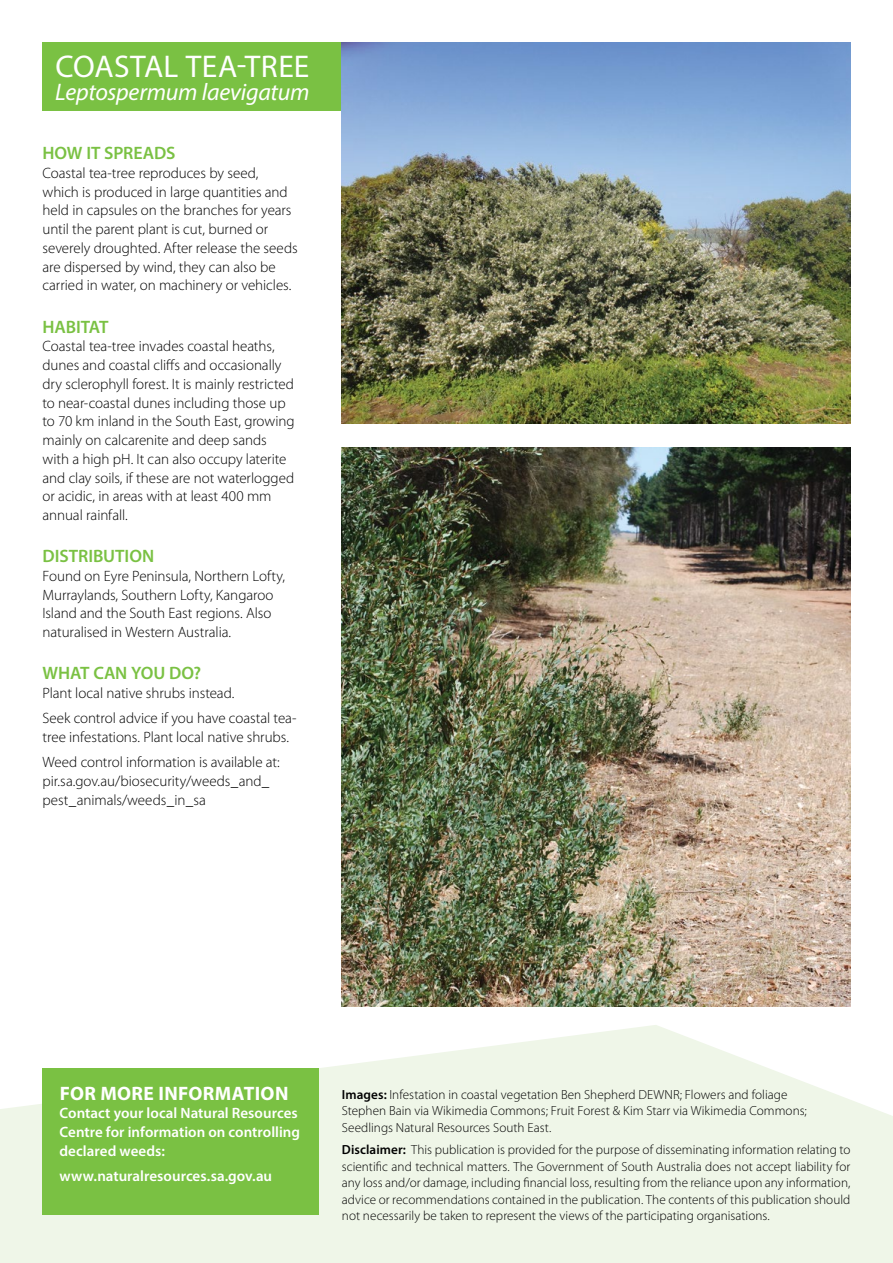
<style>
.page{position:relative;width:893px;height:1263px;background:#fff}
.page>*{position:absolute;margin:0;border:0;box-sizing:border-box;transform-origin:0 0}
.t1{font:31.5px "Myriad Pro";letter-spacing:.015em;color:#fff}
.t2{font:italic 24px "Myriad Pro";letter-spacing:-.01em;color:#fff}
.t3{font:700 19.5px "Myriad Pro";letter-spacing:.02em;color:#fff}
.t4{font:600 18px "Myriad Pro";letter-spacing:-.005em;color:#7ac143}
.t5{font:300 15px/18.8px "Myriad Pro";letter-spacing:-.005em;color:#000}
.t6{font:600 15px/18.8px "Myriad Pro";color:#fff}
.t7{font:300 13.2px/16.5px "Myriad Pro";color:#000}
.s1{font-weight:600}
</style>
<div class="page">
<div style="left:43px;top:43px;width:299px;height:68px;background:#7ac143"></div>
<svg style="left:0;top:1025px;width:893px;height:238px;fill:#eff6e8"></svg>
<img style="left:342px;top:43px;width:508px;height:381px">
<img style="left:342px;top:448px;width:508px;height:558px">
<div style="left:43px;top:1068px;width:276px;height:146px;background:#7ac143"></div>
<h1 class="t1" style="left:56px;top:47px;width:255px">COASTAL TEA-TREE</h1>
<h2 class="t2" style="left:55px;top:77px;width:256px">Leptospermum laevigatum</h2>
<p class="t4" style="left:43px;top:142px;width:134px">HOW IT SPREADS</p>
<p class="t5" style="left:43px;top:163px;width:257px">Coastal tea-tree reproduces by seed, which is produced in large quantities and held in capsules on the branches for years until the parent plant is cut, burned or severely droughted. After release the seeds are dispersed by wind, they can also be carried in water, on machinery or vehicles.</p>
<p class="t4" style="left:43px;top:315px;width:67px">HABITAT</p>
<p class="t5" style="left:43px;top:337px;width:254px">Coastal tea-tree invades coastal heaths, dunes and coastal cliffs and occasionally dry sclerophyll forest. It is mainly restricted to near-coastal dunes including those up to 70 km inland in the South East, growing mainly on calcarenite and deep sands with a high pH. It can also occupy laterite and clay soils, if these are not waterlogged or acidic, in areas with at least 400 mm annual rainfall.</p>
<p class="t4" style="left:43px;top:545px;width:113px">DISTRIBUTION</p>
<p class="t5" style="left:43px;top:566px;width:244px">Found on Eyre Peninsula, Northern Lofty, Murraylands, Southern Lofty, Kangaroo Island and the South East regions. Also naturalised in Western Australia.</p>
<p class="t4" style="left:43px;top:662px;width:160px">WHAT CAN YOU DO?</p>
<p class="t5" style="left:43px;top:680px;width:256px;line-height:25.2px">Plant local native shrubs instead.<br>Seek control advice if you have coastal tea-</p>
<p class="t5" style="left:43px;top:724px;width:248px;line-height:25.2px">tree infestations. Plant local native shrubs.<br>Weed control information is available at:</p>
<p class="t5" style="left:43px;top:771px;width:228px">pir.sa.gov.au/biosecurity/weeds_and_ pest_animals/weeds_in_sa</p>
<h3 class="t3" style="left:60px;top:1080px;width:230px">FOR MORE INFORMATION</h3>
<p class="t6" style="left:60px;top:1103px;width:242px">Contact your local Natural Resources<br>Centre for information on controlling declared weeds:</p>
<p class="t6" style="left:60px;top:1166px;width:214px">www.naturalresources.sa.gov.au</p>
<p class="t7" style="left:342px;top:1086px;width:466px"><span class="s1">Images:</span> Infestation in coastal vegetation Ben Shepherd DEWNR; Flowers and foliage<br>Stephen Bain via Wikimedia Commons; Fruit Forest &amp; Kim Starr via Wikimedia Commons;<br>Seedlings Natural Resources South East.</p>
<p class="t7" style="left:342px;top:1142px;width:510px;text-align:justify"><span class="s1">Disclaimer:</span> This publication is provided for the purpose of disseminating information relating to scientific and technical matters. The Government of South Australia does not accept liability for any loss and/or damage, including financial loss, resulting from the reliance upon any information, advice or recommendations contained in the publication. The contents of this publication should not necessarily be taken to represent the views of the participating organisations.</p>
</div>
